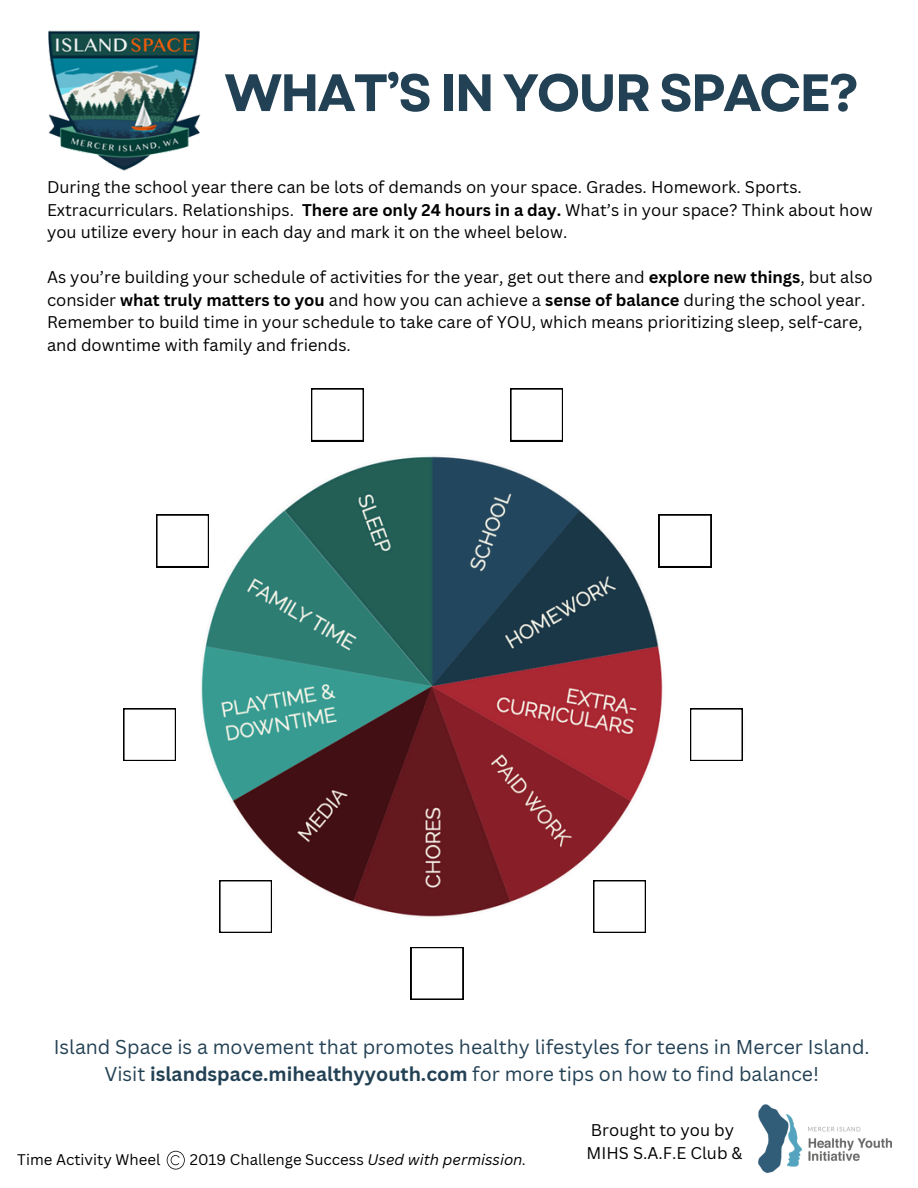
<style>
.page{position:relative;width:918px;height:1188px;background:#fff}
.page>*{position:absolute;margin:0;border:0;box-sizing:border-box;transform-origin:0 0}
.t1{font:700 52.5px "Garet";letter-spacing:-.045em;color:#234154}
.t2{font:19.5px/27px "Canva Sans";color:#234154;text-align:center}
.t3{font:16.5px/22.5px "Canva Sans";color:#000}
.t4{font:15px "Canva Sans";color:#000}
.s1{font-weight:700}
.s2{font-style:italic}
</style>
<div class="page">
<img style="left:48px;top:30px;width:153px;height:141px">
<img style="left:156px;top:388px;width:556px;height:612px">
<svg style="left:311px;top:389px;width:53px;height:52px"></svg>
<svg style="left:510px;top:389px;width:53px;height:52px"></svg>
<svg style="left:659px;top:515px;width:52px;height:52px"></svg>
<svg style="left:156px;top:515px;width:53px;height:52px"></svg>
<svg style="left:123px;top:708px;width:53px;height:53px"></svg>
<svg style="left:219px;top:880px;width:53px;height:53px"></svg>
<svg style="left:411px;top:947px;width:52px;height:53px"></svg>
<svg style="left:593px;top:880px;width:53px;height:53px"></svg>
<svg style="left:690px;top:708px;width:53px;height:53px"></svg>
<img style="left:758px;top:1105px;width:134px;height:67px">
<svg style="left:167px;top:1151px;width:18px;height:19px"></svg>
<h2 class="t1" style="left:224px;top:55px;width:636px">WHAT’S IN YOUR SPACE?</h2>
<p class="t3" style="left:47px;top:175px;width:827px">During the school year there can be lots of demands on your space. Grades. Homework. Sports.<br>Extracurriculars. Relationships. <span class="s1">There are only 24 hours in a day.</span> What’s in your space? Think about how you utilize every hour in each day and mark it on the wheel below.</p>
<p class="t3" style="left:47px;top:265px;width:827px">As you’re building your schedule of activities for the year, get out there and <span class="s1">explore new things</span>, but also consider <span class="s1">what truly matters to you</span> and how you can achieve a <span class="s1">sense of balance</span> during the school year.<br>Remember to build time in your schedule to take care of YOU, which means prioritizing sleep, self-care, and downtime with family and friends.</p>
<p class="t2" style="left:54px;top:1033px;width:817px">Island Space is a movement that promotes healthy lifestyles for teens in Mercer Island.<br>Visit <span class="s1">islandspace.mihealthyyouth.com</span> for more tips on how to find balance!</p>
<p class="t4" style="left:17px;top:1149px;width:145px">Time Activity Wheel</p>
<p class="t4" style="left:190px;top:1149px;width:338px">2019 Challenge Success <span class="s2">Used with permission.</span></p>
<p class="t3" style="left:591px;top:1119px;width:145px">Brought to you by</p>
<p class="t3" style="left:587px;top:1141px;width:157px">MIHS S.A.F.E Club &amp;</p>
</div>
